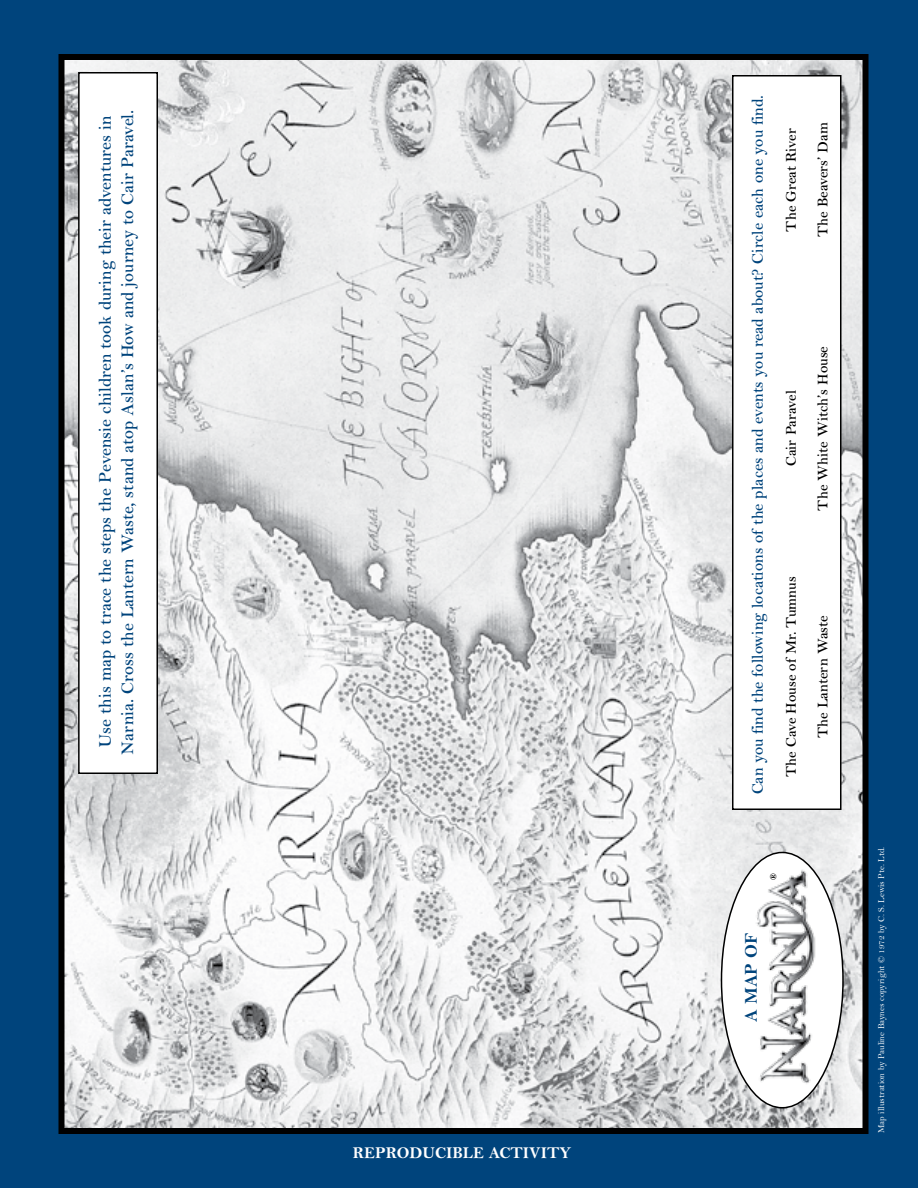
<style>
.page{position:relative;width:918px;height:1188px;background:#00447c}
.page>*{position:absolute;margin:0;border:0;box-sizing:border-box;transform-origin:0 0}
.t1{font:600 18px/22.5px "Bell";color:#00447c;text-align:center}
.t2{font:700 18px "Bell";color:#00447c}
.t3{font:600 16.5px "Bell";color:#00447c}
.t4{font:700 16.5px "Bell";color:#fff}
.t5{font:600 15px/31.8px "Bell";color:#000;text-align:center}
.t6{font:9px "Bell";color:#fff}
.t7{font:700 9px "Bell";color:#000}
</style>
<div class="page">
<img style="left:65px;top:61px;width:796px;height:1066px">
<div style="left:58px;top:54px;width:810px;height:1080px;border:6px solid #000"></div>
<div style="left:721px;top:852px;width:122px;height:256px;background:#fff;border-radius:50%"></div>
<img style="left:752px;top:869px;width:67px;height:216px">
<div style="left:79px;top:73px;width:78px;height:700px;background:#fff"></div>
<div style="left:78px;top:72px;width:80px;height:702px;border:2px solid #000"></div>
<div style="left:733px;top:76px;width:108px;height:733px;background:#fff"></div>
<div style="left:732px;top:75px;width:109px;height:735px;border:2px solid #000"></div>
<p class="t1" style="left:94px;top:755px;width:647px;rotate:-90deg">Use this map to trace the steps the Pevensie children took during their adventures in<br>Narnia. Cross the Lantern Waste, stand atop Aslan’s How and journey to Cair Paravel.</p>
<p class="t4" style="left:353px;top:1144px;width:220px">REPRODUCIBLE ACTIVITY</p>
<p class="t3" style="left:748px;top:794px;width:701px;rotate:-90deg">Can you find the following locations of the places and events you read about? Circle each one you find.</p>
<p class="t5" style="left:775px;top:237px;width:116px;rotate:-90deg">The Great River<br>The Beavers’ Dam</p>
<p class="t5" style="left:775px;top:511px;width:166px;rotate:-90deg">Cair Paravel<br>The White Witch’s House</p>
<p class="t5" style="left:775px;top:777px;width:202px;rotate:-90deg">The Cave House of Mr. Tumnus<br>The Lantern Waste</p>
<p class="t7" style="left:768px;top:880px;width:8px;rotate:-90deg">®</p>
<p class="t2" style="left:741px;top:1022px;width:91px;rotate:-90deg">A MAP OF</p>
<p class="t6" style="left:876px;top:1133px;width:288px;rotate:-90deg">Map illustration by Pauline Baynes copyright © 1972 by C. S. Lewis Pte. Ltd.</p>
</div>
